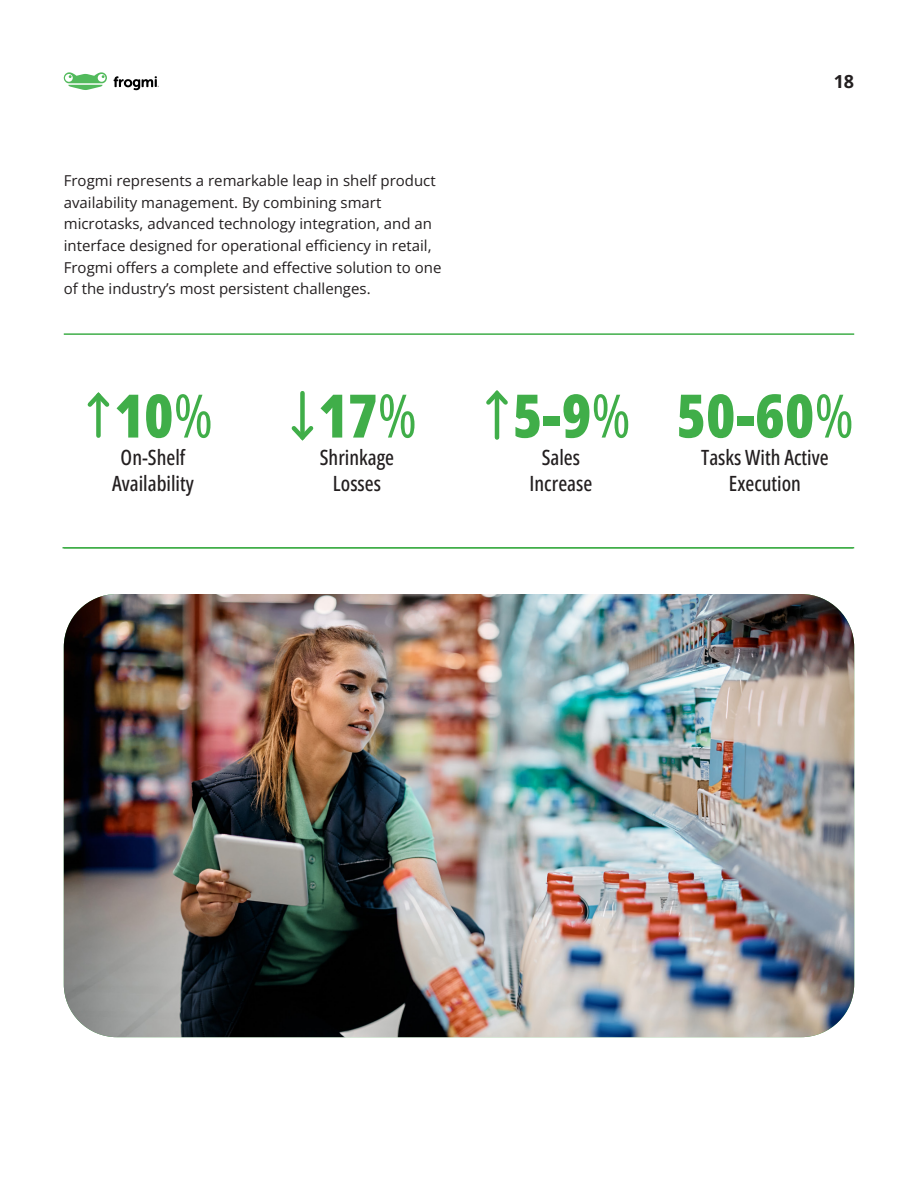
<style>
.page{position:relative;width:918px;height:1188px;background:#fff}
.page>*{position:absolute;margin:0;border:0;box-sizing:border-box;transform-origin:0 0}
.t1{font:800 60px "Open Sans Condensed";color:#40ae49}
.t2{font:500 21px/25.2px "Open Sans Condensed";color:#231f20;text-align:center}
.t3{font:700 18px "Open Sans";color:#231f20}
.t4{font:15px/21.6px "Open Sans";color:#231f20}
.s1{font-weight:400}
</style>
<div class="page">
<svg style="left:63px;top:72px;width:44px;height:18px"></svg>
<svg style="left:114px;top:76px;width:45px;height:14px"></svg>
<hr style="left:64px;top:333px;width:790px;height:2px;background:#40ae49">
<hr style="left:64px;top:547px;width:790px;height:2px;background:#40ae49">
<hr style="left:63px;top:547px;width:790px;height:2px;background:#40ae49">
<img style="left:64px;top:594px;width:790px;height:443px">
<div style="left:96px;top:395px;width:5px;height:41px;background:#40ae49"></div>
<svg style="left:87px;top:392px;width:23px;height:19px"></svg>
<hr style="left:495px;top:393px;width:4px;height:45px;background:#40ae49">
<svg style="left:486px;top:390px;width:22px;height:19px"></svg>
<div style="left:300px;top:393px;width:5px;height:44px;background:#40ae49"></div>
<svg style="left:291px;top:422px;width:23px;height:19px"></svg>
<p class="t4" style="left:64px;top:169px;width:379px">Frogmi represents a remarkable leap in shelf product availability management. By combining smart microtasks, advanced technology integration, and an interface designed for operational efficiency in retail, Frogmi offers a complete and effective solution to one of the industry’s most persistent challenges.</p>
<p class="t3" style="left:834px;top:69px;width:22px">18</p>
<p class="t1" style="left:114px;top:371px;width:100px">10<span class="s1">%</span></p>
<p class="t1" style="left:318px;top:371px;width:100px">17<span class="s1">%</span></p>
<p class="t1" style="left:512px;top:371px;width:120px">5-9<span class="s1">%</span></p>
<p class="t1" style="left:676px;top:371px;width:179px">50-60<span class="s1">%</span></p>
<p class="t2" style="left:112px;top:445px;width:83px">On-Shelf<br>Availability</p>
<p class="t2" style="left:320px;top:445px;width:76px">Shrinkage<br>Losses</p>
<p class="t2" style="left:530px;top:445px;width:64px">Sales<br>Increase</p>
<p class="t2" style="left:701px;top:445px;width:129px">Tasks With Active<br>Execution</p>
</div>
